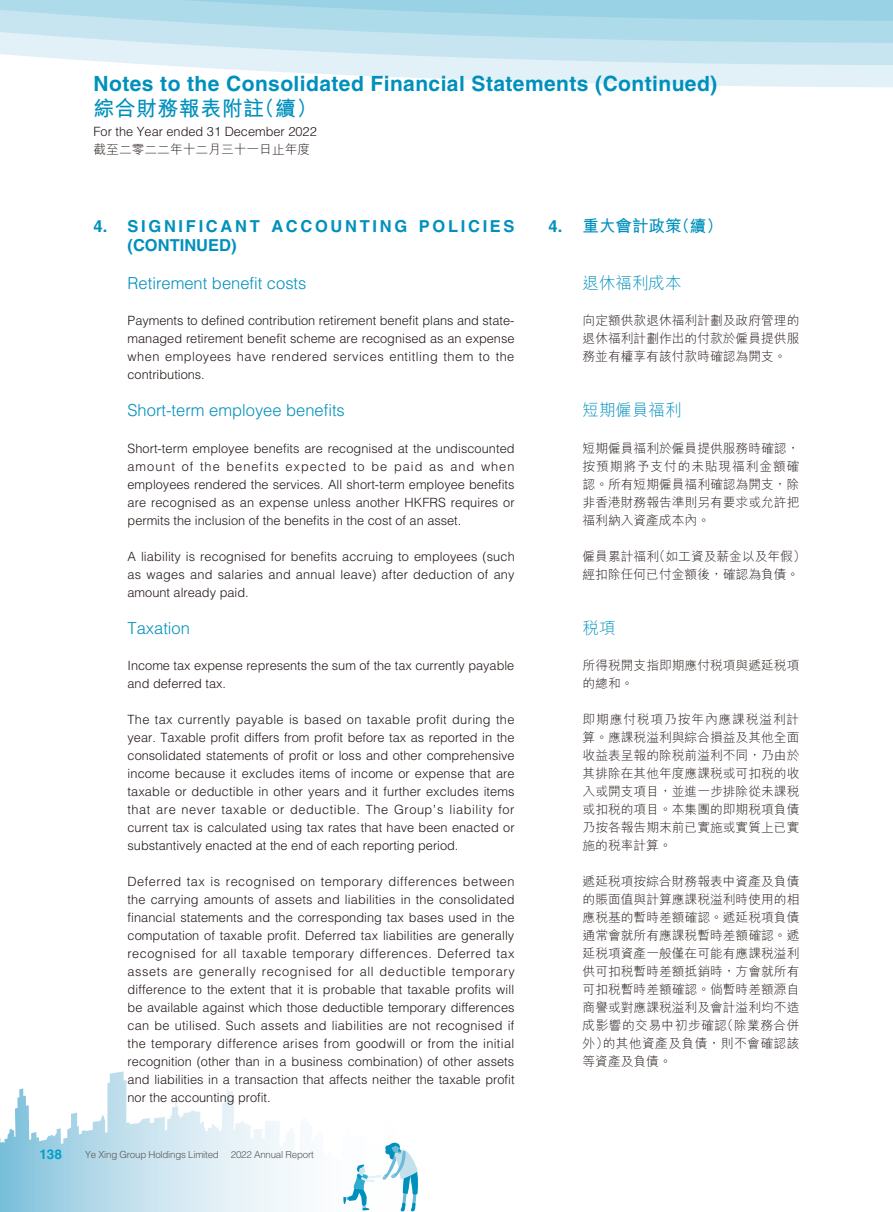
<style>
.page{position:relative;width:893px;height:1212px;background:#fff}
.page>*{position:absolute;margin:0;border:0;box-sizing:border-box;transform-origin:0 0}
.t1{font:700 21px "Helvetica LT Std";letter-spacing:.02em;color:#0090bd}
.t2{font:700 21px "M Hei HK";letter-spacing:.015em;color:#0090bd}
.t3{font:300 16.5px "Helvetica LT Std";color:#0090bd}
.t4{font:700 16.5px/19.5px "Helvetica LT Std";letter-spacing:.165em;color:#0090bd}
.t5{font:300 16.5px "M Hei HK";color:#0090bd}
.t6{font:700 16.5px "M Hei HK";color:#0090bd}
.t7{font:700 13.5px "Helvetica LT Std";color:#00a1c8}
.t8{font:300 12.75px/18px "Helvetica LT Std";color:#231916;text-align:justify}
.t9{font:300 12.75px/18px "M Hei HK";color:#231916;text-align:justify}
.t10{font:300 9.75px "Helvetica LT Std";letter-spacing:-.025em;color:#595857}
.s1{font-family:"Helvetica Neue LT Std"}
.s2{font-family:"Helvetica LT Std"}
</style>
<div class="page">
<svg style="left:161px;top:65px;width:732px;height:22px;fill:#e1f1f7"></svg>
<svg style="left:0;top:43px;width:893px;height:22px;background:#d3eaf3"></svg>
<svg style="left:0;top:0;width:893px;height:43px;background:#afdbea"></svg>
<svg style="left:0;top:1074px;width:414px;height:138px"></svg>
<svg style="left:343px;top:1142px;width:75px;height:69px"></svg>
<h1 class="t1" style="left:94px;top:71px;width:625px">Notes to the Consolidated Financial Statements (Continued)</h1>
<h1 class="t2" style="left:94px;top:93px;width:226px">綜合財務報表附註（續）</h1>
<p class="t8" style="left:94px;top:123px;width:225px">For the Year ended 31 December 2022</p>
<p class="t9" style="left:94px;top:140px;width:218px">截至二零二二年十二月三十一日止年度</p>
<p class="t4" style="left:128px;top:216px;width:389px;text-indent:-34px">4. SIGNIFICANT ACCOUNTING POLICIES (CONTINUED)</p>
<p class="t3" style="left:128px;top:272px;width:180px">Retirement benefit costs</p>
<p class="t8" style="left:128px;top:311px;width:388px">Payments to defined contribution retirement benefit plans and state&shy;managed retirement benefit scheme are recognised as an expense when employees have rendered services entitling them to the contributions.</p>
<p class="t3" style="left:128px;top:400px;width:219px">Short-term employee benefits</p>
<p class="t8" style="left:128px;top:439px;width:389px">Short-term employee benefits are recognised at the undiscounted amount of the benefits expected to be paid as and when employees rendered the services. All short-term employee benefits are recognised as an expense unless another HKFRS requires or permits the inclusion of the benefits in the cost of an asset.</p>
<p class="t8" style="left:128px;top:547px;width:389px">A liability is recognised for benefits accruing to employees (such as wages and salaries and annual leave) after deduction of any amount already paid.</p>
<p class="t3" style="left:128px;top:617px;width:64px">Taxation</p>
<p class="t8" style="left:128px;top:656px;width:388px">Income tax expense represents the sum of the tax currently payable and deferred tax.</p>
<p class="t8" style="left:128px;top:710px;width:389px">The tax currently payable is based on taxable profit during the year. Taxable profit differs from profit before tax as reported in the consolidated statements of profit or loss and other comprehensive income because it excludes items of income or expense that are taxable or deductible in other years and it further excludes items that are never taxable or deductible. The Group<span class="s1">’</span>s liability for current tax is calculated using tax rates that have been enacted or substantively enacted at the end of each reporting period.</p>
<p class="t8" style="left:128px;top:872px;width:389px">Deferred tax is recognised on temporary differences between the carrying amounts of assets and liabilities in the consolidated financial statements and the corresponding tax bases used in the computation of taxable profit. Deferred tax liabilities are generally recognised for all taxable temporary differences. Deferred tax assets are generally recognised for all deductible temporary difference to the extent that it is probable that taxable profits will be available against which those deductible temporary differences can be utilised. Such assets and liabilities are not recognised if the temporary difference arises from goodwill or from the initial recognition (other than in a business combination) of other assets and liabilities in a transaction that affects neither the taxable profit nor the accounting profit.</p>
<p class="t7" style="left:39px;top:1146px;width:24px">138</p>
<p class="t10" style="left:85px;top:1149px;width:230px">Ye Xing Group Holdings Limited 2022 Annual Report</p>
<p class="t6" style="left:549px;top:214px;width:176px"><span class="s2">4.</span> 重大會計政策（續）</p>
<p class="t5" style="left:583px;top:274px;width:100px">退休福利成本</p>
<p class="t9" style="left:583px;top:311px;width:218px">向定額供款退休福利計劃及政府管理的退休福利計劃作出的付款於僱員提供服務並有權享有該付款時確認為開支。</p>
<p class="t5" style="left:583px;top:402px;width:100px">短期僱員福利</p>
<p class="t9" style="left:583px;top:439px;width:218px">短期僱員福利於僱員提供服務時確認，按預期將予支付的未貼現福利金額確認。所有短期僱員福利確認為開支，除非香港財務報告準則另有要求或允許把福利納入資產成本內。</p>
<p class="t9" style="left:583px;top:547px;width:225px">僱員累計福利（如工資及薪金以及年假）經扣除任何已付金額後，確認為負債。</p>
<p class="t5" style="left:583px;top:619px;width:34px">稅項</p>
<p class="t9" style="left:583px;top:656px;width:218px">所得稅開支指即期應付稅項與遞延稅項的總和。</p>
<p class="t9" style="left:583px;top:710px;width:218px">即期應付稅項乃按年內應課稅溢利計算。應課稅溢利與綜合損益及其他全面收益表呈報的除稅前溢利不同，乃由於其排除在其他年度應課稅或可扣稅的收入或開支項目，並進一步排除從未課稅或扣稅的項目。本集團的即期稅項負債乃按各報告期末前已實施或實質上已實施的稅率計算。</p>
<p class="t9" style="left:583px;top:872px;width:218px">遞延稅項按綜合財務報表中資產及負債的賬面值與計算應課稅溢利時使用的相應稅基的暫時差額確認。遞延稅項負債通常會就所有應課稅暫時差額確認。遞延稅項資產一般僅在可能有應課稅溢利供可扣稅暫時差額抵銷時，方會就所有可扣稅暫時差額確認。倘暫時差額源自商譽或對應課稅溢利及會計溢利均不造成影響的交易中初步確認（除業務合併外）的其他資產及負債，則不會確認該等資產及負債。</p>
</div>
